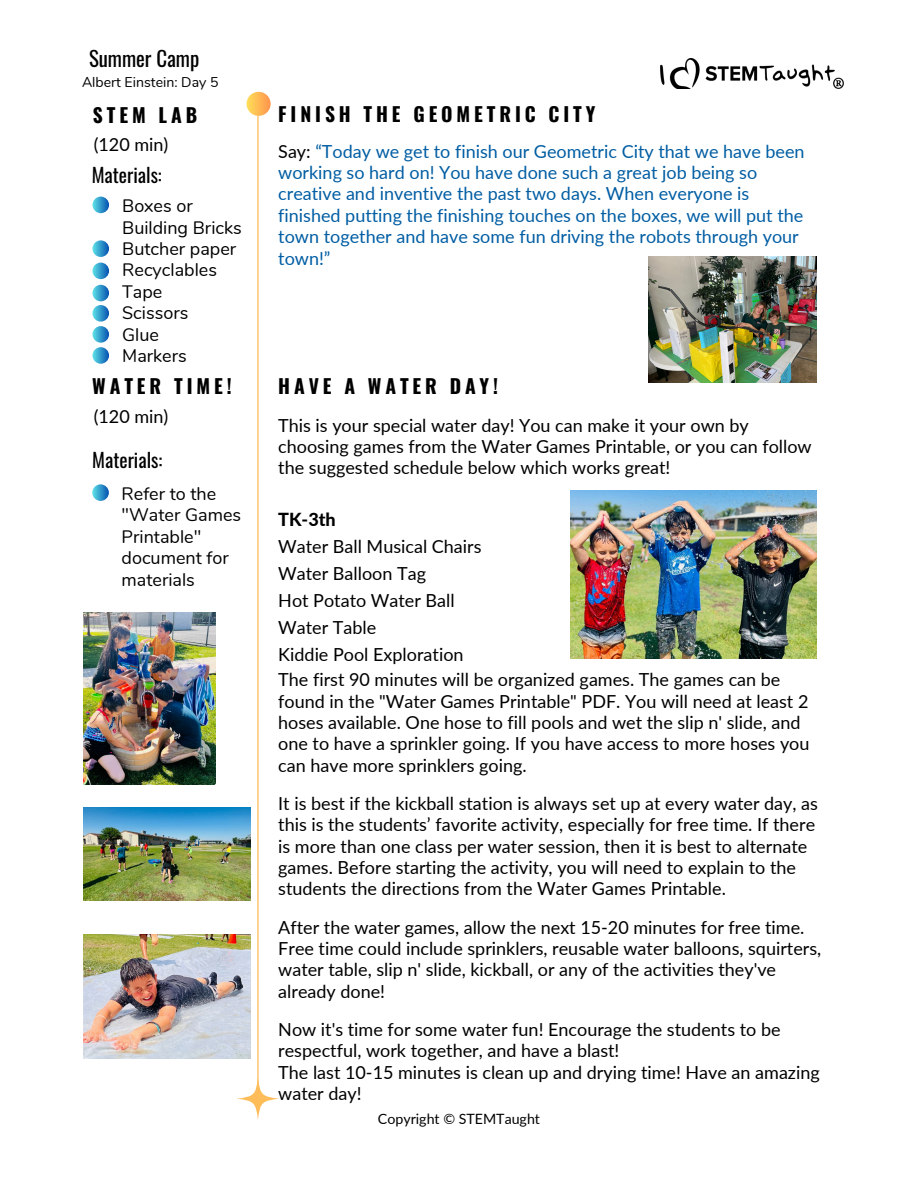
<style>
.page{position:relative;width:918px;height:1188px;background:#fff}
.page>*{position:absolute;margin:0;border:0;box-sizing:border-box;transform-origin:0 0}
.t1{font:20.85px "Oswald";color:#000}
.t2{font:700 19.5px "Oswald";letter-spacing:.2em;color:#000}
.t3{font:19.5px "Oswald";color:#000}
.t4{font:18px/21.3px "Lato";color:#000}
.t5{font:18px/21.3px "Lato";color:#015da3}
.t6{font:18px/21.3px "Nunito";color:#000}
.t7{font:14.25px "Lato";color:#000}
.t8{font:14.1px "Nunito";color:#000}
.s1{color:#000}
.s2{font-weight:800}
</style>
<div class="page">
<img style="left:660px;top:59px;width:184px;height:29px">
<svg style="left:237px;top:1084px;width:42px;height:36px"></svg>
<svg style="left:247px;top:92px;width:24px;height:24px"></svg>
<hr style="left:257px;top:116px;width:2px;height:976px;background:#ffbd59">
<svg style="left:92px;top:484px;width:17px;height:17px"></svg>
<svg style="left:92px;top:197px;width:17px;height:16px"></svg>
<svg style="left:92px;top:347px;width:17px;height:17px"></svg>
<svg style="left:92px;top:240px;width:17px;height:17px"></svg>
<svg style="left:92px;top:263px;width:17px;height:16px"></svg>
<svg style="left:92px;top:285px;width:17px;height:16px"></svg>
<svg style="left:92px;top:305px;width:17px;height:17px"></svg>
<svg style="left:92px;top:326px;width:17px;height:17px"></svg>
<img style="left:571px;top:491px;width:245px;height:167px">
<img style="left:84px;top:613px;width:132px;height:172px">
<img style="left:84px;top:934px;width:166px;height:124px">
<img style="left:648px;top:257px;width:168px;height:126px">
<img style="left:84px;top:807px;width:166px;height:93px">
<p class="t1" style="left:89px;top:42px;width:112px">Summer Camp</p>
<h1 class="t8" style="left:82px;top:72px;width:138px">Albert Einstein: Day 5</h1>
<h2 class="t2" style="left:93px;top:100px;width:106px">STEM LAB</h2>
<h3 class="t4" style="left:94px;top:133px;width:76px">(120 min)</h3>
<p class="t3" style="left:92px;top:160px;width:72px">Materials:</p>
<h3 class="t6" style="left:122px;top:196px;width:121px">Boxes or<br>Building Bricks<br>Butcher paper<br>Recyclables<br>Tape<br>Scissors<br>Glue<br>Markers</h3>
<h2 class="t2" style="left:92px;top:371px;width:141px">WATER TIME!</h2>
<p class="t4" style="left:94px;top:405px;width:76px">(120 min)</p>
<p class="t3" style="left:92px;top:445px;width:72px">Materials:</p>
<p class="t6" style="left:122px;top:484px;width:121px">Refer to the "Water Games<br>Printable" document for materials</p>
<h3 class="t2" style="left:278px;top:98px;width:319px">FINISH THE GEOMETRIC CITY</h3>
<h3 class="t5" style="left:278px;top:140px;width:528px"><span class="s1">Say:</span> “Today we get to finish our Geometric City that we have been working so hard on! You have done such a great job being so creative and inventive the past two days. When everyone is finished putting the finishing touches on the boxes, we will put the town together and have some fun driving the robots through your town!”</h3>
<h3 class="t2" style="left:278px;top:371px;width:221px">HAVE A WATER DAY!</h3>
<h3 class="t4" style="left:278px;top:414px;width:535px">This is your special water day! You can make it your own by choosing games from the Water Games Printable, or you can follow the suggested schedule below which works great!</h3>
<h1 class="t4" style="left:278px;top:506px;width:205px;line-height:27px"><span class="s2">TK-3th<br></span>Water Ball Musical Chairs<br>Water Balloon Tag<br>Hot Potato Water Ball<br>Water Table<br>Kiddie Pool Exploration</h1>
<h2 class="t4" style="left:278px;top:669px;width:533px">The first 90 minutes will be organized games. The games can be found in the "Water Games Printable" PDF. You will need at least 2 hoses available. One hose to fill pools and wet the slip n' slide, and one to have a sprinkler going. If you have access to more hoses you can have more sprinklers going.</h2>
<p class="t4" style="left:278px;top:792px;width:541px">It is best if the kickball station is always set up at every water day, as this is the students’ favorite activity, especially for free time. If there is more than one class per water session, then it is best to alternate games. Before starting the activity, you will need to explain to the students the directions from the Water Games Printable.</p>
<h3 class="t4" style="left:278px;top:916px;width:545px">After the water games, allow the next 15-20 minutes for free time.<br>Free time could include sprinklers, reusable water balloons, squirters, water table, slip n' slide, kickball, or any of the activities they've already done!</h3>
<h1 class="t4" style="left:278px;top:1018px;width:543px">Now it's time for some water fun! Encourage the students to be respectful, work together, and have a blast!<br>The last 10-15 minutes is clean up and drying time! Have an amazing water day!</h1>
<h1 class="t7" style="left:378px;top:1110px;width:164px">Copyright © STEMTaught</h1>
</div>
